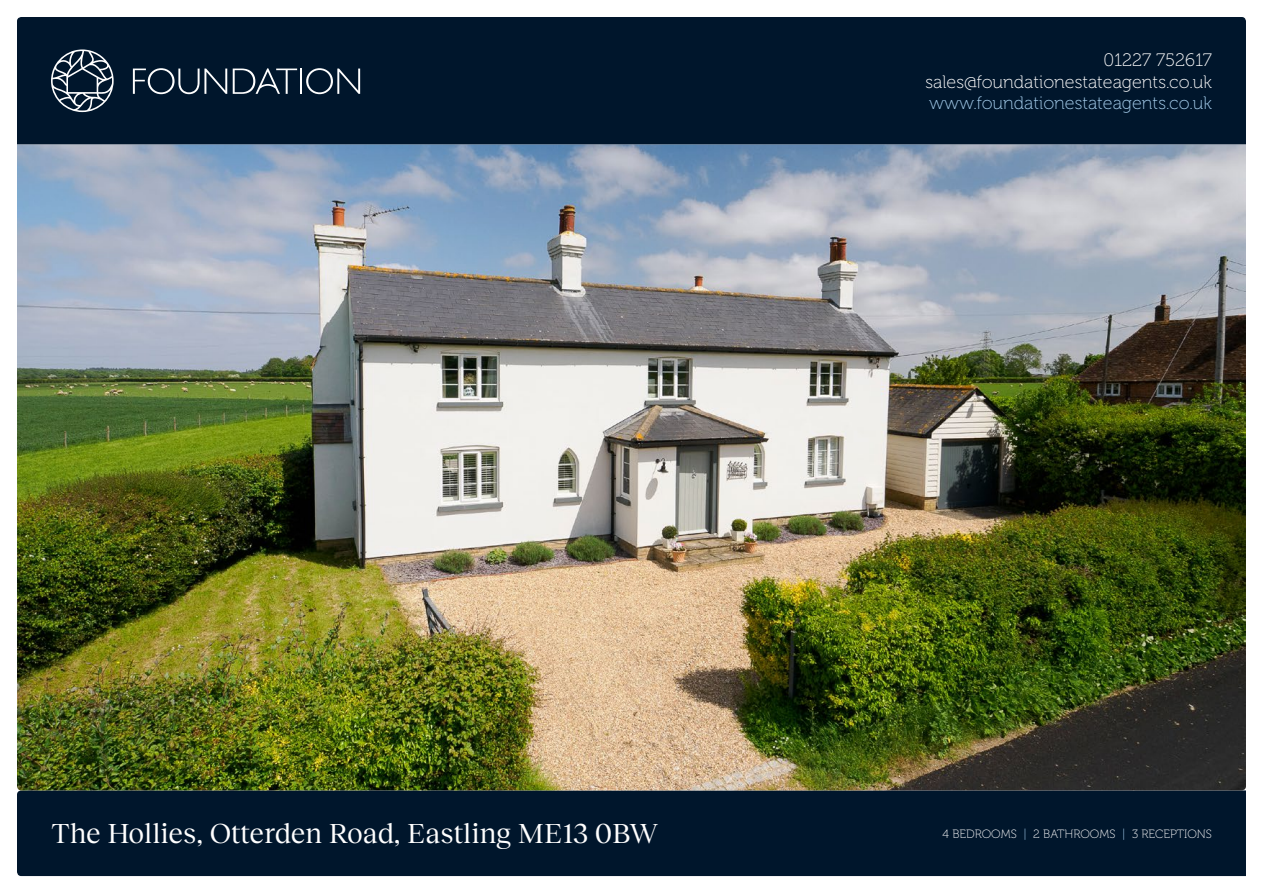
<style>
.page{position:relative;width:1263px;height:893px;background:#fff}
.page>*{position:absolute;margin:0;border:0;box-sizing:border-box;transform-origin:0 0}
.t1{font:28.5px "Reckless Neue";color:#fff}
.t2{font:18px/21.6px "Museo 100";color:#fff;text-align:right}
.t3{font:18px "Museo 100";color:#a7cfee}
.t4{font:12px "Museo 100";color:#fff}
.s1{color:#a7cfee}
</style>
<div class="page">
<div style="left:17px;top:790px;width:1229px;height:86px;background:#00162c"></div>
<div style="left:17px;top:17px;width:1229px;height:128px;background:#00162c"></div>
<hr style="left:300px;top:69px;width:2px;height:25px;background:#fff">
<svg style="left:233px;top:68px;width:64px;height:26px;background:#354658"></svg>
<svg style="left:133px;top:68px;width:94px;height:26px;background:#334556"></svg>
<svg style="left:306px;top:68px;width:54px;height:26px"></svg>
<svg style="left:51px;top:49px;width:63px;height:63px;background:#3e4f5f"></svg>
<img style="left:17px;top:145px;width:1229px;height:645px">
<p class="t2" style="left:925px;top:50px;width:288px">01227 752617 sales@foundationestateagents.co.uk</p>
<p class="t3" style="left:929px;top:94px;width:284px">www.foundationestateagents.co.uk</p>
<h1 class="t1" style="left:51px;top:813px;width:609px">The Hollies, Otterden Road, Eastling ME13 0BW</h1>
<p class="t4" style="left:942px;top:827px;width:271px">4 BEDROOMS <span class="s1">|</span> 2 BATHROOMS <span class="s1">|</span> 3 RECEPTIONS</p>
</div>
